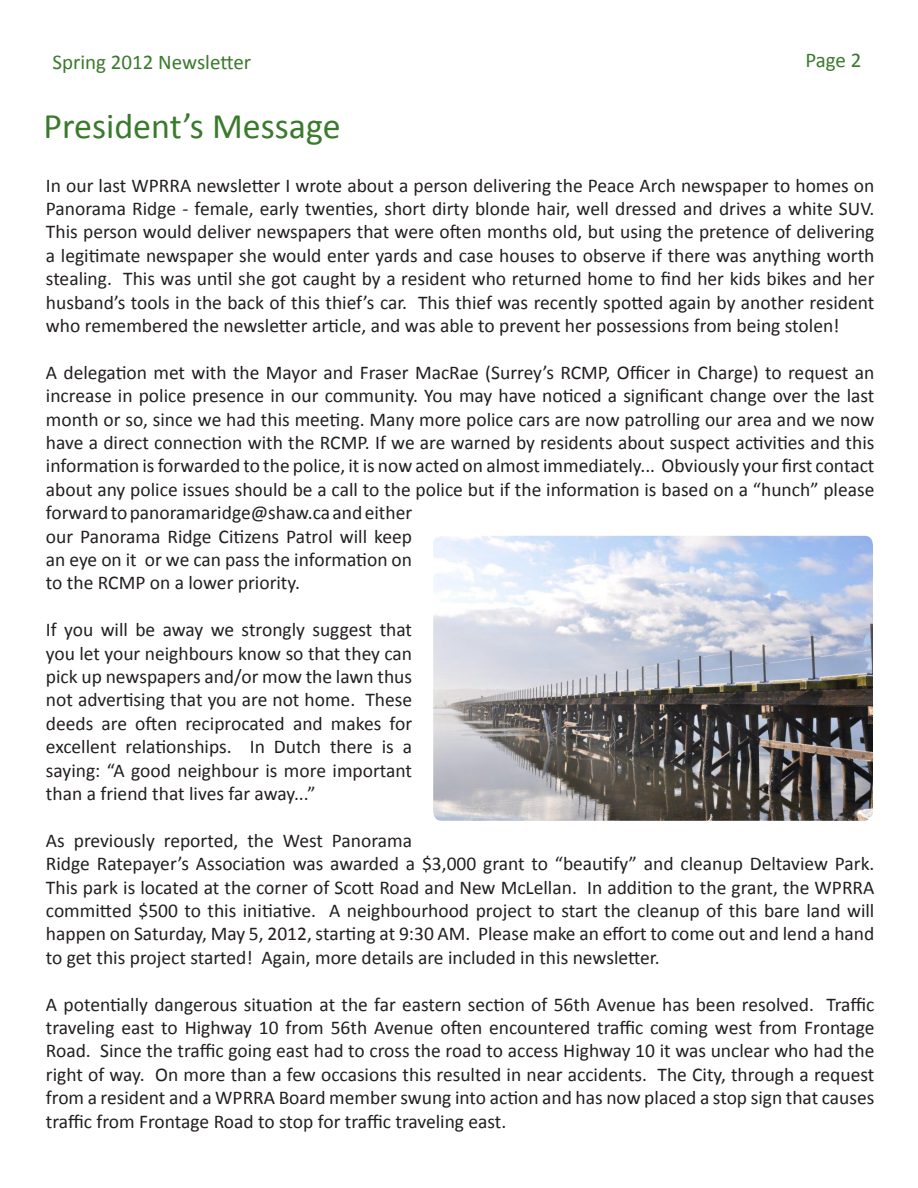
<style>
.page{position:relative;width:918px;height:1188px;background:#fff}
.page>*{position:absolute;margin:0;border:0;box-sizing:border-box;transform-origin:0 0}
.t1{font:36px "Calibri";color:#3a7a2c}
.t2{font:21px "Calibri";color:#3a7a2c}
.t3{font:19.5px/23.4px "Calibri";color:#231f20;text-align:justify}
</style>
<div class="page">
<img style="left:434px;top:537px;width:438px;height:283px">
<div style="left:412px;top:515px;width:482px;height:327px;border:21px solid #fff;border-radius:20px"></div>
<p class="t2" style="left:52px;top:48px;width:200px">Spring 2012 Newsletter</p>
<p class="t2" style="left:806px;top:47px;width:58px">Page 2</p>
<p class="t1" style="left:44px;top:104px;width:299px">President’s Message</p>
<p class="t3" style="left:46px;top:174px;width:830px">In our last WPRRA newsletter I wrote about a person delivering the Peace Arch newspaper to homes on Panorama Ridge - female, early twenties, short dirty blonde hair, well dressed and drives a white SUV.<br>This person would deliver newspapers that were often months old, but using the pretence of delivering a legitimate newspaper she would enter yards and case houses to observe if there was anything worth stealing. This was until she got caught by a resident who returned home to find her kids bikes and her husband’s tools in the back of this thief’s car. This thief was recently spotted again by another resident who remembered the newsletter article, and was able to prevent her possessions from being stolen!</p>
<p class="t3" style="left:46px;top:361px;width:830px;text-align:left">A delegation met with the Mayor and Fraser MacRae (Surrey’s RCMP, Officer in Charge) to request an increase in police presence in our community. You may have noticed a significant change over the last month or so, since we had this meeting. Many more police cars are now patrolling our area and we now have a direct connection with the RCMP. If we are warned by residents about suspect activities and this information is forwarded to the police, it is now acted on almost immediately... Obviously your first contact about any police issues should be a call to the police but if the information is based on a “hunch” please forward to panoramaridge@shaw.ca and either<br>our Panorama Ridge Citizens Patrol will keep<br>an eye on it or we can pass the information on<br>to the RCMP on a lower priority.</p>
<p class="t3" style="left:46px;top:618px;width:368px">If you will be away we strongly suggest that you let your neighbours know so that they can pick up newspapers and/or mow the lawn thus not advertising that you are not home. These deeds are often reciprocated and makes for excellent relationships. In Dutch there is a saying: “A good neighbour is more important than a friend that lives far away...”</p>
<p class="t3" style="left:46px;top:829px;width:830px;text-align:left">As previously reported, the West Panorama<br>Ridge Ratepayer’s Association was awarded a $3,000 grant to “beautify” and cleanup Deltaview Park.<br>This park is located at the corner of Scott Road and New McLellan. In addition to the grant, the WPRRA committed $500 to this initiative. A neighbourhood project to start the cleanup of this bare land will happen on Saturday, May 5, 2012, starting at 9:30 AM. Please make an effort to come out and lend a hand to get this project started! Again, more details are included in this newsletter.</p>
<p class="t3" style="left:46px;top:993px;width:830px">A potentially dangerous situation at the far eastern section of 56th Avenue has been resolved. Traffic traveling east to Highway 10 from 56th Avenue often encountered traffic coming west from Frontage Road. Since the traffic going east had to cross the road to access Highway 10 it was unclear who had the right of way. On more than a few occasions this resulted in near accidents. The City, through a request from a resident and a WPRRA Board member swung into action and has now placed a stop sign that causes traffic from Frontage Road to stop for traffic traveling east.</p>
</div>
